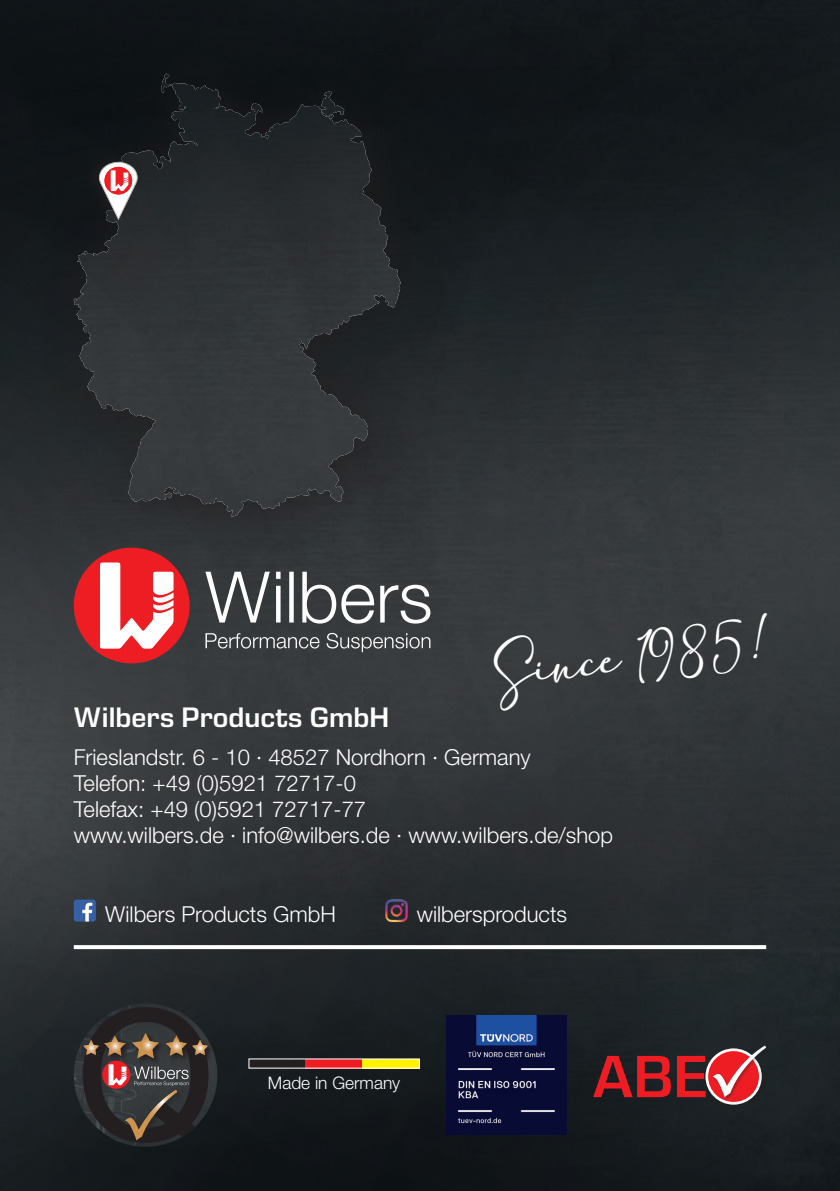
<style>
.page{position:relative;width:840px;height:1191px;background:#fff}
.page>*{position:absolute;margin:0;border:0;box-sizing:border-box;transform-origin:0 0}
.t1{font:37.4px "adelia";color:#fff}
.t2{font:600 28.8px "Eurostile Next LT Pro";color:#fff}
.t3{font:300 22px/26px "Helvetica Neue LT Pro";color:#fff}
.t4{font:300 17.2px "Helvetica Neue LT Pro";color:#fff}
</style>
<div class="page">
<img style="left:0;top:0;width:839px;height:1069px">
<div style="left:0;top:1069px;width:839px;height:122px;background:#171c1f"></div>
<img style="left:211px;top:1100px;width:356px;height:91px">
<svg style="left:563px;top:1146px;width:3px;height:4px"></svg>
<svg style="left:398px;top:1127px;width:158px;height:29px"></svg>
<svg style="left:256px;top:1127px;width:126px;height:29px"></svg>
<img style="left:380px;top:897px;width:32px;height:26px">
<img style="left:74px;top:899px;width:22px;height:22px">
<div style="left:74px;top:547px;width:115px;height:116px;background:#ee1d23;border-radius:50%"></div>
<svg style="left:100px;top:562px;width:73px;height:86px"></svg>
<svg style="left:205px;top:571px;width:225px;height:52px"></svg>
<svg style="left:205px;top:633px;width:225px;height:19px;background:#5b5e60"></svg>
<div style="left:38px;top:41px;width:408px;height:518px;background:#231f20;opacity:.75"></div>
<svg style="left:73px;top:74px;width:327px;height:442px;background:#292c2f"></svg>
<img style="left:161px;top:74px;width:34px;height:68px">
<img style="left:74px;top:1003px;width:63px;height:107px">
<div style="left:81px;top:1030px;width:134px;height:35px;background:#231f20;opacity:.75"></div>
<div style="left:192px;top:1039px;width:22px;height:22px;background:#231f20;opacity:.75"></div>
<svg style="left:592px;top:1056px;width:112px;height:41px"></svg>
<div style="left:704px;top:1048px;width:61px;height:60px;background:#231f20;opacity:.35"></div>
<div style="left:705px;top:1048px;width:56px;height:56px;border:3px solid #fff;border-radius:50%"></div>
<div style="left:711px;top:1045px;width:58px;height:55px;background:#231f20;opacity:.35"></div>
<svg style="left:712px;top:1045px;width:53px;height:52px;background:#c15256"></svg>
<img style="left:446px;top:1015px;width:120px;height:119px">
<div style="left:249px;top:1059px;width:57px;height:9px;background:#231f20"></div>
<div style="left:305px;top:1059px;width:57px;height:9px;background:#ee1d23"></div>
<div style="left:362px;top:1059px;width:57px;height:9px;background:#fff101"></div>
<svg style="left:83px;top:1007px;width:128px;height:139px"></svg>
<svg style="left:74px;top:945px;width:691px;height:4px"></svg>
<div style="left:83px;top:150px;width:60px;height:78px;background:#231f20;opacity:.75"></div>
<svg style="left:98px;top:161px;width:40px;height:60px"></svg>
<h1 class="t1" style="left:492px;top:653px;width:284px;rotate:-7deg">Since 1985!</h1>
<h2 class="t2" style="left:74px;top:701px;width:316px">Wilbers Products GmbH</h2>
<p class="t3" style="left:74px;top:744px;width:540px">Frieslandstr. 6 - 10 · 48527 Nordhorn · Germany<br>Telefon: +49 (0)5921 72717-0<br>Telefax: +49 (0)5921 72717-77<br>www.wilbers.de · info@wilbers.de · www.wilbers.de/shop</p>
<p class="t3" style="left:105px;top:900px;width:232px">Wilbers Products GmbH</p>
<p class="t3" style="left:416px;top:900px;width:152px">wilbersproducts</p>
<p class="t4" style="left:268px;top:1072px;width:134px">Made in Germany</p>
</div>
